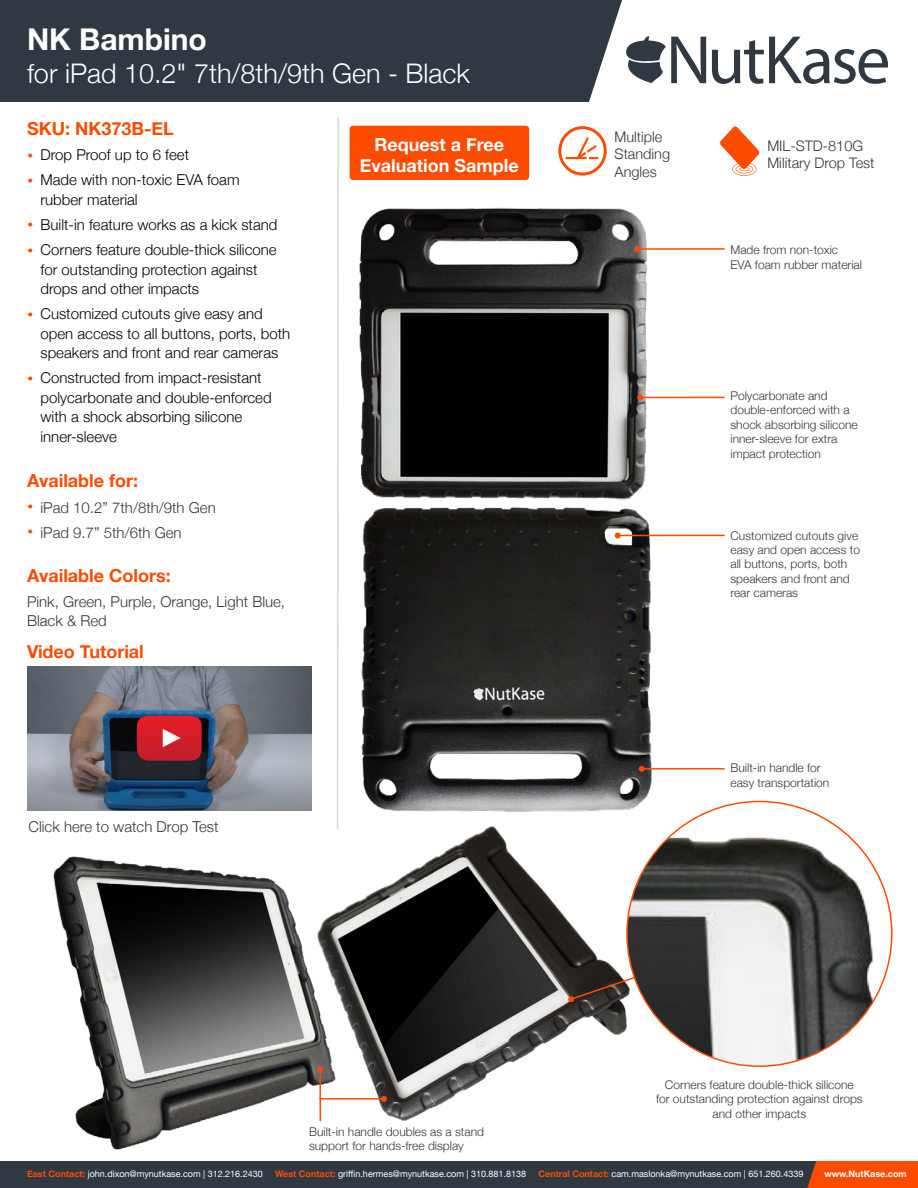
<style>
.page{position:relative;width:918px;height:1188px;background:#fff}
.page>*{position:absolute;margin:0;border:0;box-sizing:border-box;transform-origin:0 0}
.t1{font:700 30px "Helvetica Neue";color:#fff}
.t2{font:300 27px "Helvetica Neue";color:#fff}
.t3{font:700 18px "Helvetica Neue";color:#fc4c02}
.t4{font:700 18px/21.6px "Helvetica Neue";color:#fff;text-align:center}
.t5{font:300 15px/19.5px "Helvetica Neue";color:#000}
.t6{font:300 15px/19.5px "Helvetica Neue";color:#303841}
.t7{font:300 14.55px/17.4px "Helvetica Neue";color:#303841}
.t8{font:300 12px/14.4px "Helvetica Neue";color:#303841}
.t9{font:9px "Helvetica Neue";color:#fff}
.t10{font:700 9px "Helvetica Neue";color:#fff}
.s1{font-weight:700;font-size:18px;color:#fc4c02}
.s2{font-weight:700;color:#fc4c02}
</style>
<div class="page">
<div style="left:0;top:0;width:622px;height:102px;background:#303841"></div>
<svg style="left:712px;top:37px;width:176px;height:47px"></svg>
<svg style="left:626px;top:36px;width:80px;height:47px"></svg>
<div style="left:350px;top:126px;width:179px;height:54px;background:#fc4c02;border-radius:4px"></div>
<svg style="left:720px;top:126px;width:39px;height:50px"></svg>
<img style="left:27px;top:667px;width:285px;height:143px">
<svg style="left:137px;top:716px;width:65px;height:45px;background:#ce2a34"></svg>
<svg style="left:337px;top:117px;width:2px;height:700px"></svg>
<svg style="left:558px;top:126px;width:49px;height:50px"></svg>
<img style="left:337px;top:817px;width:303px;height:304px">
<img style="left:353px;top:508px;width:305px;height:312px">
<img style="left:53px;top:848px;width:292px;height:302px">
<img style="left:358px;top:208px;width:297px;height:300px">
<hr style="left:637px;top:248px;width:88px;height:2px;background:#fc4c02">
<svg style="left:634px;top:246px;width:6px;height:6px"></svg>
<hr style="left:640px;top:397px;width:85px;height:1px;background:#fc4c02">
<svg style="left:637px;top:395px;width:6px;height:6px"></svg>
<hr style="left:618px;top:535px;width:107px;height:1px;background:#fc4c02">
<svg style="left:615px;top:533px;width:6px;height:6px"></svg>
<hr style="left:642px;top:768px;width:83px;height:2px;background:#fc4c02">
<svg style="left:639px;top:766px;width:6px;height:6px"></svg>
<svg style="left:568px;top:933px;width:78px;height:69px"></svg>
<svg style="left:317px;top:1066px;width:70px;height:55px"></svg>
<img style="left:627px;top:801px;width:265px;height:265px;border-radius:132px">
<div style="left:0;top:1161px;width:872px;height:27px;background:#303841"></div>
<div style="left:807px;top:1161px;width:111px;height:27px;background:#fc4c02"></div>
<h1 class="t1" style="left:27px;top:16px;width:181px">NK Bambino</h1>
<h2 class="t2" style="left:27px;top:51px;width:445px">for iPad 10.2" 7th/8th/9th Gen - Black</h2>
<h3 class="t3" style="left:27px;top:114px;width:148px">SKU: NK373B-EL</h3>
<p class="t5" style="left:27px;top:144px;width:164px"><span class="s1">•</span> Drop Proof up to 6 feet</p>
<p class="t5" style="left:40px;top:169px;width:201px;text-indent:-14px"><span class="s1">•</span> Made with non-toxic EVA foam rubber material</p>
<p class="t5" style="left:27px;top:214px;width:252px"><span class="s1">•</span> Built-in feature works as a kick stand</p>
<p class="t5" style="left:40px;top:239px;width:238px;text-indent:-14px"><span class="s1">•</span> Corners feature double-thick silicone for outstanding protection against drops and other impacts</p>
<p class="t5" style="left:40px;top:303px;width:251px;text-indent:-14px"><span class="s1">•</span> Customized cutouts give easy and open access to all buttons, ports, both speakers and front and rear cameras</p>
<p class="t5" style="left:40px;top:367px;width:233px;text-indent:-14px"><span class="s1">•</span> Constructed from impact-resistant polycarbonate and double-enforced with a shock absorbing silicone inner-sleeve</p>
<h3 class="t3" style="left:27px;top:466px;width:113px">Available for:</h3>
<p class="t6" style="left:27px;top:497px;width:190px"><span class="s1">•</span> iPad 10.2” 7th/8th/9th Gen</p>
<p class="t6" style="left:27px;top:522px;width:156px"><span class="s1">•</span> iPad 9.7” 5th/6th Gen</p>
<h3 class="t3" style="left:27px;top:561px;width:145px">Available Colors:</h3>
<p class="t6" style="left:27px;top:591px;width:260px">Pink, Green, Purple, Orange, Light Blue,<br>Black &amp; Red</p>
<h3 class="t3" style="left:27px;top:638px;width:118px">Video Tutorial</h3>
<p class="t6" style="left:28px;top:816px;width:192px">Click here to watch Drop Test</p>
<p class="t7" style="left:615px;top:127px;width:57px">Multiple<br>Standing<br>Angles</p>
<h3 class="t4" style="left:360px;top:134px;width:160px">Request a Free<br>Evaluation Sample</h3>
<p class="t7" style="left:767px;top:136px;width:109px">MIL-STD-810G<br>Military Drop Test</p>
<p class="t8" style="left:730px;top:242px;width:133px">Made from non-toxic<br>EVA foam rubber material</p>
<p class="t8" style="left:730px;top:388px;width:129px">Polycarbonate and double-enforced with a shock absorbing silicone inner-sleeve for extra impact protection</p>
<p class="t8" style="left:730px;top:527px;width:131px">Customized cutouts give easy and open access to all buttons, ports, both speakers and front and rear cameras</p>
<p class="t8" style="left:730px;top:760px;width:100px">Built-in handle for easy transportation</p>
<p class="t8" style="left:309px;top:1123px;width:176px">Built-in handle doubles as a stand support for hands-free display</p>
<p class="t8" style="left:656px;top:1077px;width:208px;text-align:center">Corners feature double-thick silicone<br>for outstanding protection against drops and other impacts</p>
<p class="t9" style="left:27px;top:1167px;width:237px"><span class="s2">East Contact:</span> john.dixon@mynutkase.com | 312.216.2430</p>
<p class="t9" style="left:275px;top:1167px;width:252px"><span class="s2">West Contact:</span> griffin.hermes@mynutkase.com | 310.881.8138</p>
<p class="t9" style="left:539px;top:1167px;width:266px"><span class="s2">Central Contact:</span> cam.maslonka@mynutkase.com | 651.260.4339</p>
<p class="t10" style="left:825px;top:1167px;width:84px">www.NutKase.com</p>
</div>
